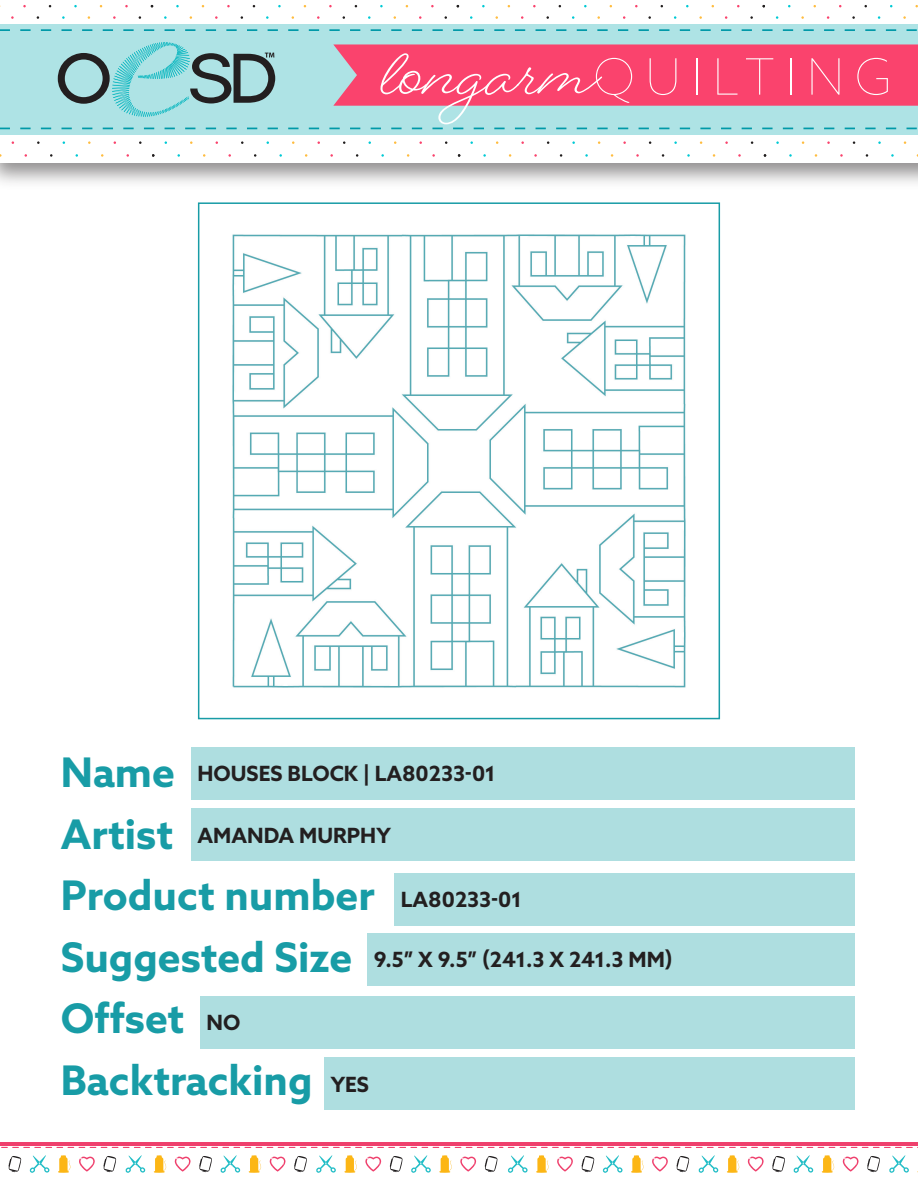
<style>
.page{position:relative;width:918px;height:1188px;background:#fff}
.page>*{position:absolute;margin:0;border:0;box-sizing:border-box;transform-origin:0 0}
.t1{font:100 50.25px "Azo Sans";letter-spacing:.2em;color:#fff}
.t2{font:700 40.8px/61.5px "Azo Sans";color:#189ca6}
.t3{font:700 21px "Azo Sans";color:#231f20}
</style>
<div class="page">
<img style="left:232px;top:234px;width:454px;height:454px">
<div style="left:198px;top:202px;width:522px;height:517px;border:2px solid #189ca6"></div>
<div style="left:0;top:24px;width:918px;height:110px;background:#aee3e5"></div>
<svg style="left:0;top:29px;width:917px;height:2px"></svg>
<svg style="left:0;top:128px;width:330px;height:2px"></svg>
<svg style="left:57px;top:42px;width:219px;height:75px"></svg>
<svg style="left:330px;top:44px;width:588px;height:86px"></svg>
<svg style="left:8px;top:1156px;width:13px;height:16px"></svg>
<svg style="left:58px;top:1155px;width:13px;height:18px"></svg>
<svg style="left:79px;top:1157px;width:16px;height:15px"></svg>
<svg style="left:30px;top:1155px;width:19px;height:18px"></svg>
<svg style="left:103px;top:1156px;width:13px;height:16px"></svg>
<svg style="left:154px;top:1155px;width:12px;height:18px"></svg>
<svg style="left:175px;top:1157px;width:16px;height:15px"></svg>
<svg style="left:126px;top:1155px;width:19px;height:18px"></svg>
<svg style="left:199px;top:1156px;width:13px;height:16px"></svg>
<svg style="left:248px;top:1155px;width:13px;height:18px"></svg>
<svg style="left:270px;top:1157px;width:16px;height:15px"></svg>
<svg style="left:221px;top:1155px;width:19px;height:18px"></svg>
<svg style="left:294px;top:1156px;width:13px;height:16px"></svg>
<svg style="left:344px;top:1155px;width:13px;height:18px"></svg>
<svg style="left:365px;top:1157px;width:16px;height:15px"></svg>
<svg style="left:316px;top:1155px;width:20px;height:18px"></svg>
<svg style="left:390px;top:1156px;width:13px;height:16px"></svg>
<svg style="left:439px;top:1155px;width:13px;height:18px"></svg>
<svg style="left:460px;top:1157px;width:16px;height:15px"></svg>
<svg style="left:411px;top:1155px;width:20px;height:18px"></svg>
<svg style="left:485px;top:1156px;width:13px;height:16px"></svg>
<hr style="left:0;top:1142px;width:502px;height:3px;background:#ef406d">
<svg style="left:1px;top:1147px;width:494px;height:1px"></svg>
<svg style="left:536px;top:1155px;width:13px;height:18px"></svg>
<svg style="left:557px;top:1157px;width:16px;height:15px"></svg>
<svg style="left:508px;top:1155px;width:20px;height:18px"></svg>
<svg style="left:581px;top:1156px;width:13px;height:16px"></svg>
<svg style="left:631px;top:1155px;width:13px;height:18px"></svg>
<svg style="left:652px;top:1157px;width:16px;height:15px"></svg>
<svg style="left:603px;top:1155px;width:20px;height:18px"></svg>
<svg style="left:676px;top:1156px;width:13px;height:16px"></svg>
<svg style="left:727px;top:1155px;width:12px;height:18px"></svg>
<svg style="left:748px;top:1157px;width:16px;height:15px"></svg>
<svg style="left:699px;top:1155px;width:19px;height:18px"></svg>
<svg style="left:772px;top:1156px;width:13px;height:16px"></svg>
<svg style="left:822px;top:1155px;width:12px;height:18px"></svg>
<svg style="left:843px;top:1157px;width:16px;height:15px"></svg>
<svg style="left:794px;top:1155px;width:19px;height:18px"></svg>
<svg style="left:867px;top:1156px;width:13px;height:16px"></svg>
<svg style="left:889px;top:1155px;width:20px;height:18px"></svg>
<hr style="left:500px;top:1142px;width:418px;height:3px;background:#ef406d">
<svg style="left:499px;top:1147px;width:419px;height:1px"></svg>
<div style="left:191px;top:747px;width:664px;height:53px;background:#aedee0"></div>
<div style="left:191px;top:808px;width:664px;height:53px;background:#aedee0"></div>
<div style="left:394px;top:873px;width:461px;height:52px;background:#aedee0"></div>
<div style="left:367px;top:933px;width:488px;height:52px;background:#aedee0"></div>
<div style="left:200px;top:996px;width:655px;height:52px;background:#aedee0"></div>
<div style="left:324px;top:1057px;width:531px;height:53px;background:#aedee0"></div>
<h1 class="t1" style="left:593px;top:45px;width:300px">QUILTING</h1>
<h2 class="t2" style="left:61px;top:741px;width:315px">Name<br>Artist<br>Product number<br>Suggested Size<br>Offset<br>Backtracking</h2>
<p class="t3" style="left:198px;top:760px;width:300px">HOUSES BLOCK | LA80233-01</p>
<p class="t3" style="left:198px;top:822px;width:195px">AMANDA MURPHY</p>
<p class="t3" style="left:401px;top:886px;width:123px">LA80233-01</p>
<p class="t3" style="left:374px;top:946px;width:300px">9.5” X 9.5” (241.3 X 241.3 MM)</p>
<p class="t3" style="left:207px;top:1009px;width:35px">NO</p>
<p class="t3" style="left:331px;top:1070px;width:40px">YES</p>
</div>
